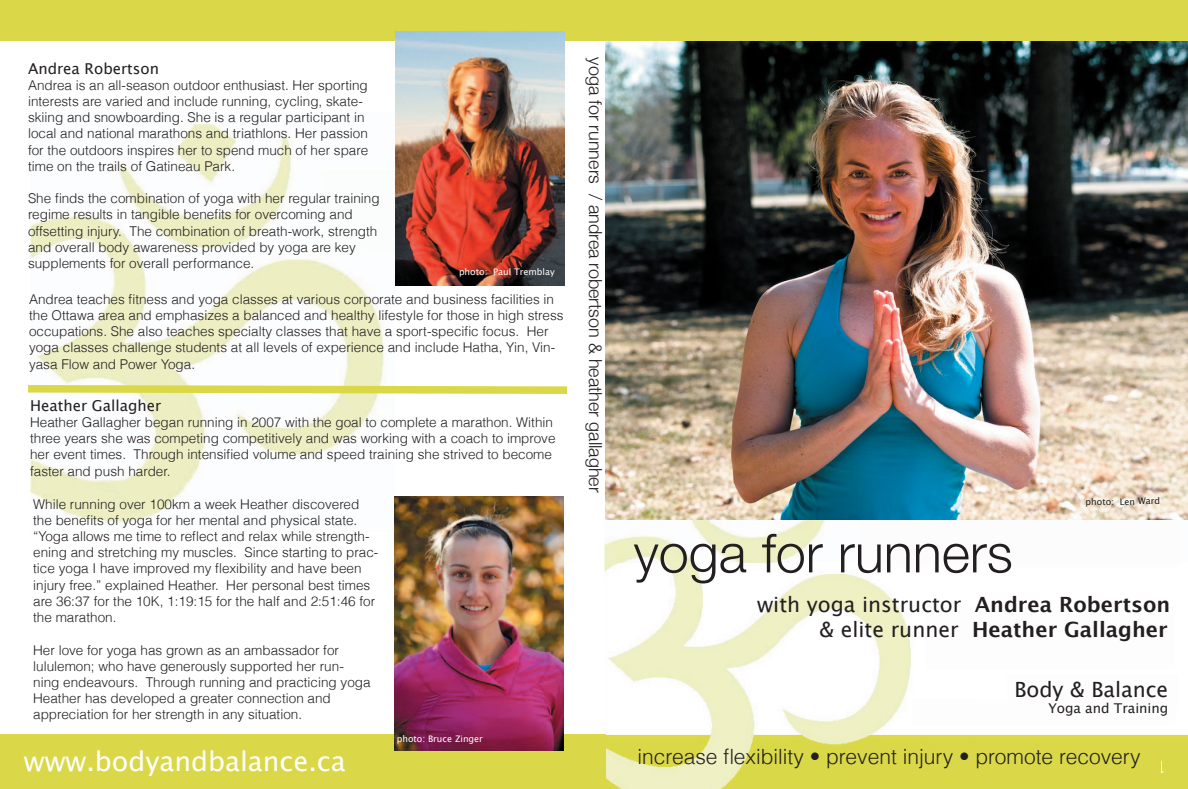
<style>
.page{position:relative;width:1188px;height:789px;background:#fff}
.page>*{position:absolute;margin:0;border:0;box-sizing:border-box;transform-origin:0 0}
.t1{font:300 54px "Helvetica Neue";color:#231f20}
.t2{font:27px "Lucida Grande";color:#fff}
.t3{font:700 21px/25.2px "Lucida Grande";color:#231f20;text-align:right}
.t4{font:300 21px "Helvetica";color:#231f20}
.t5{font:21px "Lucida Grande";color:#231f20}
.t6{font:300 18px "Helvetica Neue";color:#231f20}
.t7{font:15px "Lucida Grande";color:#231f20}
.t8{font:300 13.5px/16.2px "Helvetica";color:#231f20}
.t9{font:13.5px "Lucida Grande";color:#231f20}
.t10{font:9px "Lucida Grande";color:#fff}
.t11{font:9px "Lucida Grande";color:#231f20}
.s1{font-weight:400}
</style>
<div class="page">
<img style="left:605px;top:40px;width:583px;height:748px">
<img style="left:605px;top:520px;width:583px;height:42px">
<div style="left:0;top:0;width:1188px;height:40px;background:#dad848"></div>
<img style="left:30px;top:123px;width:354px;height:399px">
<div style="left:848px;top:749px;width:313px;height:32px;background:#dad848"></div>
<div style="left:0;top:734px;width:606px;height:54px;background:#dad848"></div>
<img style="left:394px;top:496px;width:170px;height:254px">
<svg style="left:28px;top:381px;width:539px;height:16px"></svg>
<img style="left:395px;top:32px;width:169px;height:253px">
<p class="t7" style="left:28px;top:60px;width:133px">Andrea Robertson</p>
<p class="t8" style="left:28px;top:77px;width:342px">Andrea is an all-season outdoor enthusiast. Her sporting interests are varied and include running, cycling, skate&shy;skiing and snowboarding. She is a regular participant in local and national marathons and triathlons. Her passion for the outdoors inspires her to spend much of her spare time on the trails of Gatineau Park.</p>
<p class="t8" style="left:28px;top:190px;width:353px">She finds the combination of yoga with her regular training regime results in tangible benefits for overcoming and offsetting injury. The combination of breath-work, strength and overall body awareness provided by yoga are key supplements for overall performance.</p>
<p class="t10" style="left:459px;top:267px;width:97px">photo: Paul Tremblay</p>
<p class="t8" style="left:29px;top:291px;width:536px">Andrea teaches fitness and yoga classes at various corporate and business facilities in the Ottawa area and emphasizes a balanced and healthy lifestyle for those in high stress occupations. She also teaches specialty classes that have a sport-specific focus. Her yoga classes challenge students at all levels of experience and include Hatha, Yin, Vin&shy;yasa Flow and Power Yoga.</p>
<p class="t7" style="left:30px;top:397px;width:133px">Heather Gallagher</p>
<p class="t8" style="left:30px;top:414px;width:527px">Heather Gallagher began running in 2007 with the goal to complete a marathon. Within three years she was competing competitively and was working with a coach to improve her event times. Through intensified volume and speed training she strived to become faster and push harder.</p>
<p class="t8" style="left:33px;top:495px;width:347px">While running over 100km a week Heather discovered the benefits of yoga for her mental and physical state. “Yoga allows me time to reflect and relax while strength&shy;ening and stretching my muscles. Since starting to prac&shy;tice yoga I have improved my flexibility and have been injury free.” explained Heather. Her personal best times are 36:37 for the 10K, 1:19:15 for the half and 2:51:46 for the marathon.</p>
<p class="t8" style="left:33px;top:641px;width:339px">Her love for yoga has grown as an ambassador for lululemon; who have generously supported her run&shy;ning endeavours. Through running and practicing yoga Heather has developed a greater connection and appreciation for her strength in any situation.</p>
<h2 class="t2" style="left:24px;top:745px;width:323px">www.bodyandbalance.ca</h2>
<p class="t10" style="left:397px;top:733px;width:88px">photo: Bruce Zinger</p>
<h3 class="t6" style="left:606px;top:57px;width:436px;rotate:90deg">yoga for runners / andrea robertson &amp; heather gallagher</h3>
<h1 class="t1" style="left:634px;top:520px;width:381px">yoga for runners</h1>
<p class="t11" style="left:1085px;top:497px;width:76px;rotate:-1deg">photo: Len Ward</p>
<h3 class="t3" style="left:757px;top:591px;width:415px"><span class="s1">with yoga instructor</span> Andrea Robertson <span class="s1">&amp; elite runner</span> Heather Gallagher</h3>
<h3 class="t5" style="left:1014px;top:677px;width:155px">Body &amp; Balance</h3>
<p class="t9" style="left:1048px;top:700px;width:121px">Yoga and Training</p>
<h3 class="t4" style="left:637px;top:743px;width:505px">increase flexibility • prevent injury • promote recovery</h3>
</div>
